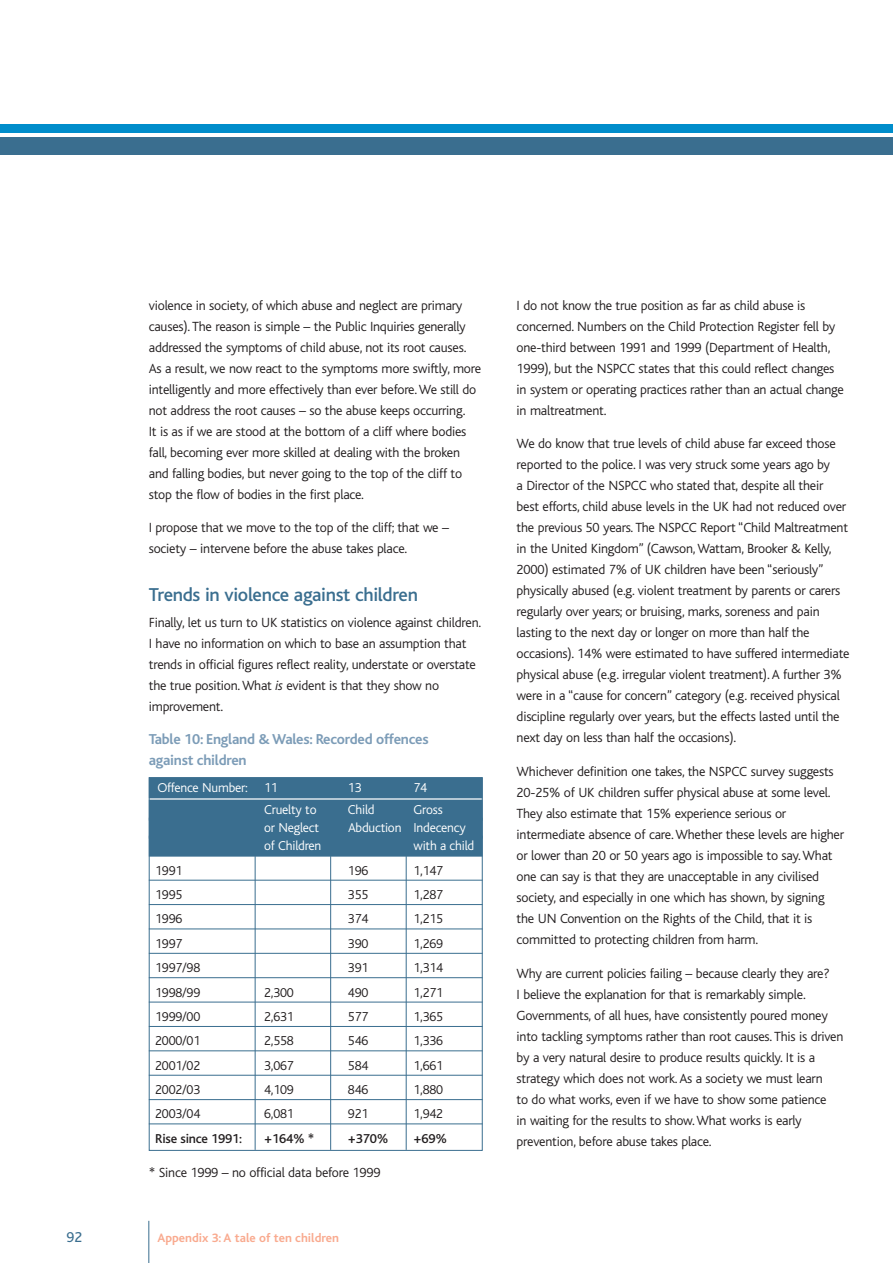
<style>
.page{position:relative;width:893px;height:1263px;background:#fff}
.page>*{position:absolute;margin:0;border:0;box-sizing:border-box;transform-origin:0 0}
.t1{font:500 19.5px "Bliss";letter-spacing:-.015em;color:#3a6e8f}
.t2{font:700 15px/21px "Bliss";letter-spacing:-.015em;color:#7c9cb7}
.t3{font:15px "Bliss";color:#3a6e8f}
.t4{font:300 13.8px/21px "Bliss";letter-spacing:-.015em;color:#231f20}
.t5{font:300 13.5px "Bliss";letter-spacing:-.015em;color:#231f20}
.t6{font:300 13.5px "Bliss";letter-spacing:-.015em;color:#fff}
.t7{font:500 13.5px "Bliss";letter-spacing:-.015em;color:#231f20}
.t8{font:700 12.75px "Bliss";color:#f9aa8f}
.s1{font-style:italic}
</style>
<div class="page">
<div style="left:0;top:125px;width:893px;height:8px;background:#008dcb"></div>
<div style="left:0;top:137px;width:893px;height:17px;background:#3a6e8f"></div>
<div style="left:149px;top:777px;width:334px;height:21px;background:#3a6e8f"></div>
<div style="left:149px;top:800px;width:334px;height:21px;background:#3a6e8f"></div>
<div style="left:149px;top:818px;width:334px;height:21px;background:#3a6e8f"></div>
<div style="left:149px;top:836px;width:334px;height:21px;background:#3a6e8f"></div>
<hr style="left:149px;top:880px;width:334px;height:1px;background:#3a6e8f">
<hr style="left:149px;top:904px;width:334px;height:1px;background:#3a6e8f">
<hr style="left:149px;top:928px;width:334px;height:1px;background:#3a6e8f">
<hr style="left:149px;top:953px;width:334px;height:1px;background:#3a6e8f">
<hr style="left:149px;top:977px;width:334px;height:1px;background:#3a6e8f">
<hr style="left:149px;top:1002px;width:334px;height:1px;background:#3a6e8f">
<hr style="left:149px;top:1026px;width:334px;height:1px;background:#3a6e8f">
<hr style="left:149px;top:1050px;width:334px;height:1px;background:#3a6e8f">
<hr style="left:149px;top:1075px;width:334px;height:1px;background:#3a6e8f">
<hr style="left:149px;top:1099px;width:334px;height:1px;background:#3a6e8f">
<hr style="left:149px;top:1123px;width:334px;height:1px;background:#3a6e8f">
<hr style="left:148px;top:1221px;width:1px;height:42px;background:#3a6e8f">
<div style="left:149px;top:777px;width:334px;height:374px;border:1px solid #3a6e8f"></div>
<hr style="left:255px;top:856px;width:1px;height:294px;background:#3a6e8f">
<hr style="left:330px;top:856px;width:1px;height:294px;background:#3a6e8f">
<hr style="left:406px;top:856px;width:1px;height:294px;background:#3a6e8f">
<p class="t4" style="left:149px;top:295px;width:334px">violence in society, of which abuse and neglect are primary causes). The reason is simple – the Public Inquiries generally addressed the symptoms of child abuse, not its root causes.<br>As a result, we now react to the symptoms more swiftly, more intelligently and more effectively than ever before.We still do not address the root causes – so the abuse keeps occurring.<br>It is as if we are stood at the bottom of a cliff where bodies fall, becoming ever more skilled at dealing with the broken and falling bodies, but never going to the top of the cliff to stop the flow of bodies in the first place.</p>
<p class="t4" style="left:149px;top:518px;width:302px">I propose that we move to the top of the cliff; that we – society – intervene before the abuse takes place.</p>
<h1 class="t1" style="left:149px;top:588px;width:271px">Trends in violence against children</h1>
<p class="t4" style="left:149px;top:612px;width:334px">Finally, let us turn to UK statistics on violence against children.<br>I have no information on which to base an assumption that trends in official figures reflect reality, understate or overstate the true position.What <span class="s1">is</span> evident is that they show no improvement.</p>
<p class="t2" style="left:149px;top:730px;width:281px">Table 10: England &amp; Wales: Recorded offences against children</p>
<p class="t6" style="left:157px;top:781px;width:122px">Offence Number: 11</p>
<p class="t6" style="left:348px;top:781px;width:15px">13</p>
<p class="t6" style="left:413px;top:781px;width:15px">74</p>
<p class="t6" style="left:264px;top:803px;width:54px">Cruelty to</p>
<p class="t6" style="left:348px;top:803px;width:28px">Child</p>
<p class="t6" style="left:414px;top:803px;width:31px">Gross</p>
<p class="t6" style="left:264px;top:821px;width:56px">or Neglect</p>
<p class="t6" style="left:348px;top:821px;width:119px">Abduction Indecency</p>
<p class="t6" style="left:264px;top:839px;width:59px">of Children</p>
<p class="t6" style="left:414px;top:839px;width:62px">with a child</p>
<p class="t5" style="left:155px;top:863px;width:29px">1991</p>
<p class="t5" style="left:348px;top:863px;width:22px">196</p>
<p class="t5" style="left:414px;top:863px;width:31px">1,147</p>
<p class="t5" style="left:155px;top:888px;width:29px">1995</p>
<p class="t5" style="left:348px;top:888px;width:22px">355</p>
<p class="t5" style="left:414px;top:888px;width:31px">1,287</p>
<p class="t5" style="left:155px;top:912px;width:29px">1996</p>
<p class="t5" style="left:348px;top:912px;width:22px">374</p>
<p class="t5" style="left:414px;top:912px;width:31px">1,215</p>
<p class="t5" style="left:155px;top:936px;width:29px">1997</p>
<p class="t5" style="left:348px;top:936px;width:22px">390</p>
<p class="t5" style="left:414px;top:936px;width:31px">1,269</p>
<p class="t5" style="left:155px;top:961px;width:47px">1997/98</p>
<p class="t5" style="left:348px;top:961px;width:22px">391</p>
<p class="t5" style="left:414px;top:961px;width:31px">1,314</p>
<p class="t5" style="left:155px;top:985px;width:47px">1998/99</p>
<p class="t5" style="left:264px;top:985px;width:31px">2,300</p>
<p class="t5" style="left:348px;top:985px;width:22px">490</p>
<p class="t5" style="left:413px;top:985px;width:31px">1,271</p>
<p class="t5" style="left:155px;top:1010px;width:47px">1999/00</p>
<p class="t5" style="left:264px;top:1010px;width:31px">2,631</p>
<p class="t5" style="left:348px;top:1010px;width:22px">577</p>
<p class="t5" style="left:413px;top:1010px;width:31px">1,365</p>
<p class="t5" style="left:155px;top:1034px;width:47px">2000/01</p>
<p class="t5" style="left:264px;top:1034px;width:31px">2,558</p>
<p class="t5" style="left:348px;top:1034px;width:22px">546</p>
<p class="t5" style="left:413px;top:1034px;width:31px">1,336</p>
<p class="t5" style="left:155px;top:1058px;width:47px">2001/02</p>
<p class="t5" style="left:264px;top:1058px;width:31px">3,067</p>
<p class="t5" style="left:348px;top:1058px;width:22px">584</p>
<p class="t5" style="left:413px;top:1058px;width:31px">1,661</p>
<p class="t5" style="left:155px;top:1083px;width:47px">2002/03</p>
<p class="t5" style="left:264px;top:1083px;width:31px">4,109</p>
<p class="t5" style="left:348px;top:1083px;width:22px">846</p>
<p class="t5" style="left:413px;top:1083px;width:31px">1,880</p>
<p class="t5" style="left:155px;top:1107px;width:47px">2003/04</p>
<p class="t5" style="left:264px;top:1107px;width:31px">6,081</p>
<p class="t5" style="left:348px;top:1107px;width:22px">921</p>
<p class="t5" style="left:413px;top:1107px;width:31px">1,942</p>
<p class="t7" style="left:155px;top:1133px;width:88px">Rise since 1991:</p>
<p class="t7" style="left:264px;top:1133px;width:52px">+164% *</p>
<p class="t7" style="left:348px;top:1133px;width:42px">+370%</p>
<p class="t7" style="left:413px;top:1133px;width:35px">+69%</p>
<p class="t4" style="left:149px;top:1162px;width:233px">* Since 1999 – no official data before 1999</p>
<p class="t3" style="left:67px;top:1232px;width:17px">92</p>
<p class="t8" style="left:157px;top:1232px;width:183px">Appendix 3: A tale of ten children</p>
<p class="t4" style="left:517px;top:295px;width:329px">I do not know the true position as far as child abuse is concerned. Numbers on the Child Protection Register fell by one-third between 1991 and 1999 (Department of Health, 1999), but the NSPCC states that this could reflect changes in system or operating practices rather than an actual change in maltreatment.</p>
<p class="t4" style="left:517px;top:434px;width:335px">We do know that true levels of child abuse far exceed those reported to the police. I was very struck some years ago by<br>a Director of the NSPCC who stated that, despite all their<br>best efforts, child abuse levels in the UK had not reduced over the previous 50 years. The NSPCC Report “Child Maltreatment in the United Kingdom” (Cawson,Wattam, Brooker &amp; Kelly, 2000) estimated 7% of UK children have been “seriously” physically abused (e.g. violent treatment by parents or carers regularly over years; or bruising, marks, soreness and pain lasting to the next day or longer on more than half the occasions). 14% were estimated to have suffered intermediate physical abuse (e.g. irregular violent treatment). A further 3% were in a “cause for concern” category (e.g. received physical discipline regularly over years, but the effects lasted until the next day on less than half the occasions).</p>
<p class="t4" style="left:517px;top:761px;width:329px">Whichever definition one takes, the NSPCC survey suggests 20-25% of UK children suffer physical abuse at some level.<br>They also estimate that 15% experience serious or intermediate absence of care.Whether these levels are higher or lower than 20 or 50 years ago is impossible to say.What one can say is that they are unacceptable in any civilised society, and especially in one which has shown, by signing the UN Convention on the Rights of the Child, that it is committed to protecting children from harm.</p>
<p class="t4" style="left:517px;top:963px;width:328px">Why are current policies failing – because clearly they are?<br>I believe the explanation for that is remarkably simple.<br>Governments, of all hues, have consistently poured money into tackling symptoms rather than root causes. This is driven by a very natural desire to produce results quickly. It is a strategy which does not work. As a society we must learn<br>to do what works, even if we have to show some patience<br>in waiting for the results to show.What works is early prevention, before abuse takes place.</p>
</div>
